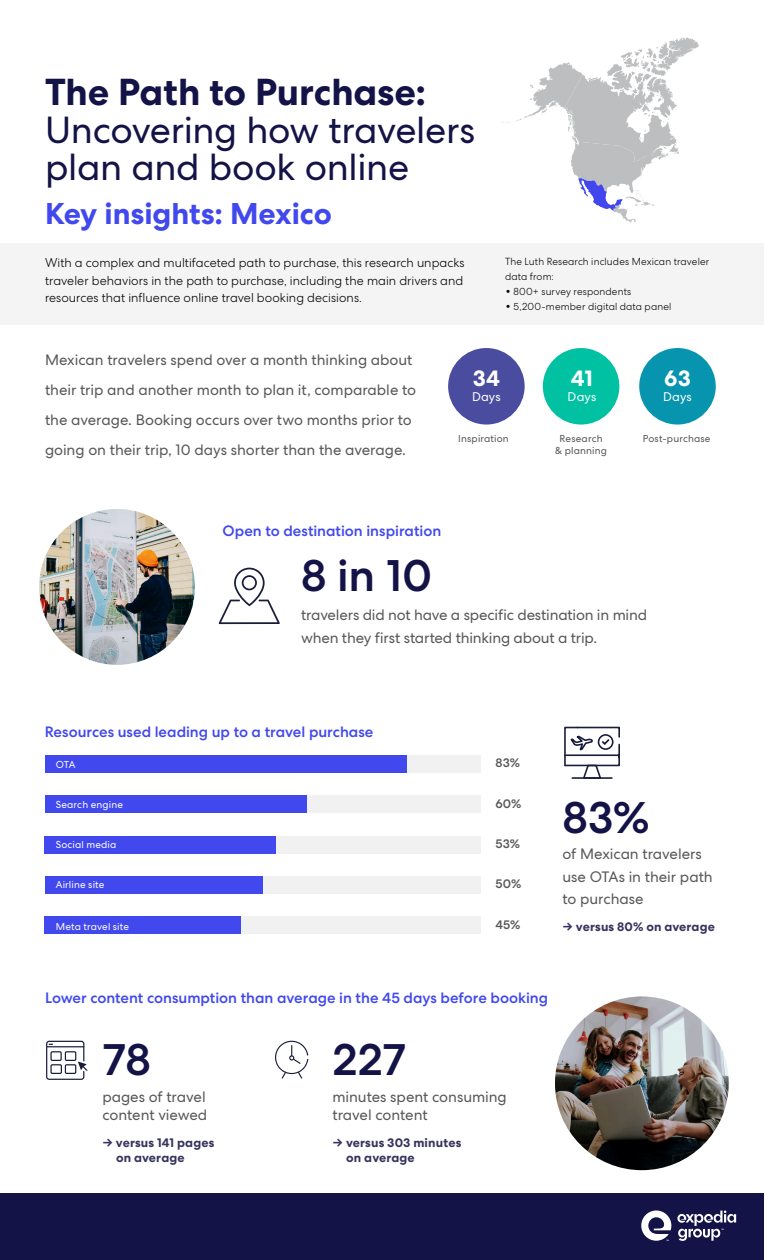
<style>
.page{position:relative;width:765px;height:1260px;background:#fff}
.page>*{position:absolute;margin:0;border:0;box-sizing:border-box;transform-origin:0 0}
.t1{font:500 45px "Centra No 2";letter-spacing:-.005em;color:#141347}
.t2{font:37.5px/37.5px "Centra No 2";letter-spacing:-.01em;color:#141347}
.t3{font:700 37.5px "Centra No 2";letter-spacing:-.005em;color:#141347}
.t4{font:700 30px "Centra No 2";color:#4148ed}
.t5{font:700 22.5px "Centra No 2";color:#fff}
.t6{font:15px/30px "Centra No 2";letter-spacing:-.005em;color:#58585a}
.t7{font:500 15px "Centra No 2";color:#4148ed}
.t8{font:300 12.5px/17.5px "Centra No 2";letter-spacing:.005em;color:#000;text-align:justify}
.t9{font:700 12.5px "Centra No 2";letter-spacing:.01em;color:#37345e}
.t10{font:500 12.5px "Centra No 2";letter-spacing:.015em;color:#58585a}
.t11{font:12.5px "Centra No 2";letter-spacing:.005em;color:#fff}
.t12{font:300 10px "Centra No 2";letter-spacing:.015em;color:#000}
.t13{font:10px "Centra No 2";letter-spacing:.015em;color:#fff}
.t14{font:10px "Centra No 2";letter-spacing:.015em;color:#58585a}
.t15{font:700 1.75px "Helvetica";color:#fff}
.s1{font-family:"Century Gothic Std";font-weight:400}
</style>
<div class="page">
<div style="left:1px;top:1193px;width:763px;height:66px;background:#141347"></div>
<svg style="left:641px;top:1211px;width:30px;height:30px"></svg>
<svg style="left:677px;top:1211px;width:59px;height:30px"></svg>
<div style="left:1px;top:243px;width:763px;height:82px;background:#f1f1f1"></div>
<div style="left:448px;top:348px;width:77px;height:77px;background:#4a4c9f;border-radius:50%"></div>
<div style="left:543px;top:348px;width:76px;height:77px;background:#00c1a1;border-radius:50%"></div>
<div style="left:639px;top:348px;width:77px;height:77px;background:#0694af;border-radius:50%"></div>
<svg style="left:219px;top:568px;width:61px;height:56px"></svg>
<img style="left:39px;top:509px;width:156px;height:156px;border-radius:78px">
<svg style="left:275px;top:1041px;width:33px;height:38px"></svg>
<svg style="left:46px;top:1040px;width:42px;height:40px"></svg>
<img style="left:555px;top:996px;width:174px;height:174px;border-radius:87px">
<div style="left:45px;top:795px;width:436px;height:18px;background:#f1f1f1"></div>
<div style="left:45px;top:795px;width:261px;height:18px;background:#4148ed"></div>
<div style="left:45px;top:836px;width:436px;height:18px;background:#f1f1f1"></div>
<div style="left:45px;top:836px;width:231px;height:18px;background:#4148ed"></div>
<div style="left:45px;top:916px;width:436px;height:18px;background:#f1f1f1"></div>
<div style="left:45px;top:916px;width:196px;height:18px;background:#4148ed"></div>
<div style="left:45px;top:755px;width:436px;height:18px;background:#f1f1f1"></div>
<div style="left:45px;top:755px;width:362px;height:18px;background:#4148ed"></div>
<div style="left:45px;top:876px;width:436px;height:18px;background:#f1f1f1"></div>
<div style="left:45px;top:876px;width:218px;height:18px;background:#4148ed"></div>
<svg style="left:564px;top:726px;width:56px;height:53px"></svg>
<svg style="left:502px;top:38px;width:197px;height:185px"></svg>
<h2 class="t3" style="left:45px;top:70px;width:383px">The Path to Purchase:</h2>
<h2 class="t2" style="left:45px;top:111px;width:432px">Uncovering how travelers plan and book online</h2>
<p class="t4" style="left:45px;top:196px;width:288px">Key insights: Mexico</p>
<p class="t8" style="left:45px;top:254px;width:421px">With a complex and multifaceted path to purchase, this research unpacks traveler behaviors in the path to purchase, including the main drivers and resources that influence online travel booking decisions.</p>
<p class="t12" style="left:505px;top:255px;width:206px">The Luth Research includes Mexican traveler</p>
<p class="t12" style="left:505px;top:270px;width:50px">data from:</p>
<p class="t12" style="left:505px;top:285px;width:128px"><span class="s1">•</span> 800+ survey respondents</p>
<p class="t12" style="left:505px;top:300px;width:168px"><span class="s1">•</span> 5,200-member digital data panel</p>
<p class="t6" style="left:45px;top:345px;width:373px">Mexican travelers spend over a month thinking about their trip and another month to plan it, comparable to the average. Booking occurs over two months prior to going on their trip, 10 days shorter than the average.</p>
<p class="t5" style="left:473px;top:365px;width:29px">34</p>
<p class="t5" style="left:571px;top:365px;width:23px">41</p>
<p class="t5" style="left:664px;top:365px;width:28px">63</p>
<p class="t11" style="left:472px;top:390px;width:30px">Days</p>
<p class="t11" style="left:568px;top:390px;width:30px">Days</p>
<p class="t11" style="left:663px;top:390px;width:30px">Days</p>
<p class="t14" style="left:458px;top:433px;width:52px">Inspiration</p>
<p class="t14" style="left:560px;top:433px;width:44px">Research</p>
<p class="t14" style="left:555px;top:445px;width:53px">&amp; planning</p>
<p class="t14" style="left:643px;top:433px;width:69px">Post-purchase</p>
<p class="t7" style="left:222px;top:522px;width:220px">Open to destination inspiration</p>
<p class="t1" style="left:301px;top:549px;width:133px">8 in 10</p>
<p class="t6" style="left:301px;top:604px;width:348px;line-height:22.5px">travelers did not have a specific destination in mind when they first started thinking about a trip.</p>
<p class="t7" style="left:45px;top:723px;width:330px">Resources used leading up to a travel purchase</p>
<p class="t13" style="left:56px;top:758px;width:21px">OTA</p>
<p class="t10" style="left:495px;top:756px;width:26px">83%</p>
<p class="t13" style="left:56px;top:799px;width:69px">Search engine</p>
<p class="t13" style="left:56px;top:839px;width:62px">Social media</p>
<p class="t13" style="left:56px;top:879px;width:50px">Airline site</p>
<p class="t10" style="left:495px;top:796px;width:28px">60%</p>
<p class="t10" style="left:495px;top:836px;width:26px">53%</p>
<p class="t10" style="left:495px;top:877px;width:27px">50%</p>
<p class="t1" style="left:562px;top:791px;width:89px">83%</p>
<p class="t6" style="left:562px;top:843px;width:152px;line-height:22.5px">of Mexican travelers use OTAs in their path to purchase</p>
<p class="t10" style="left:495px;top:917px;width:27px">45%</p>
<p class="t13" style="left:56px;top:921px;width:75px">Meta travel site</p>
<p class="t9" style="left:562px;top:920px;width:154px">→ versus 80% on average</p>
<p class="t7" style="left:45px;top:989px;width:505px">Lower content consumption than average in the 45 days before booking</p>
<p class="t1" style="left:102px;top:1033px;width:50px">78</p>
<p class="t1" style="left:332px;top:1033px;width:75px">227</p>
<p class="t6" style="left:102px;top:1082px;width:105px">pages of travel</p>
<p class="t6" style="left:102px;top:1100px;width:106px">content viewed</p>
<p class="t9" style="left:102px;top:1135px;width:114px">→ versus 141 pages</p>
<p class="t9" style="left:116px;top:1150px;width:70px">on average</p>
<p class="t6" style="left:332px;top:1088px;width:176px;line-height:17.5px">minutes spent consuming travel content</p>
<p class="t9" style="left:332px;top:1135px;width:130px">→ versus 303 minutes</p>
<p class="t9" style="left:346px;top:1150px;width:70px">on average</p>
<p class="t15" style="left:667px;top:1239px;width:4px">TM</p>
<p class="t15" style="left:721px;top:1228px;width:4px">TM</p>
</div>
